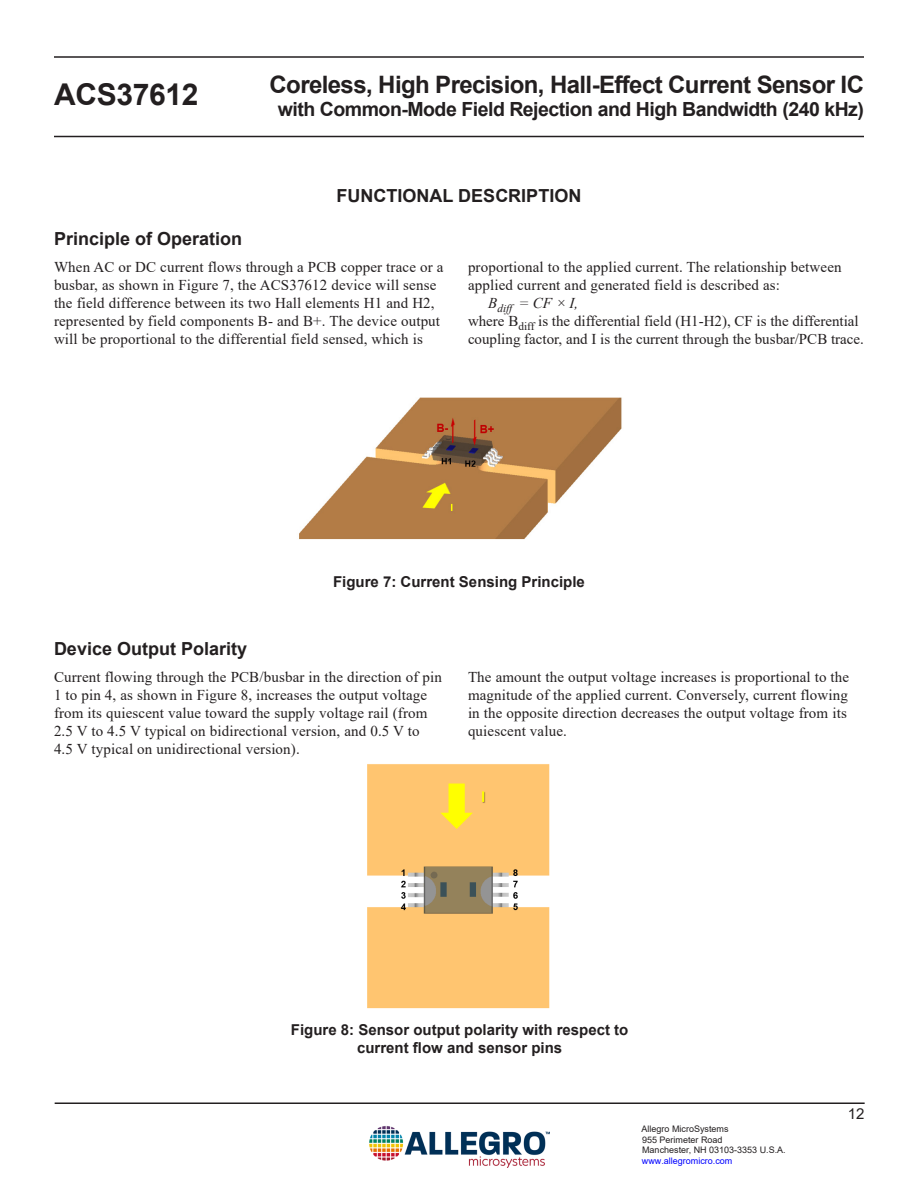
<style>
.page{position:relative;width:918px;height:1188px;background:#fff}
.page>*{position:absolute;margin:0;border:0;box-sizing:border-box;transform-origin:0 0}
.t1{font:700 30px "Arial";letter-spacing:-.01em;color:#231f20}
.t2{font:700 24px "Arial";letter-spacing:-.025em;color:#231f20}
.t3{font:700 19.5px "Arial";letter-spacing:-.025em;color:#231f20}
.Heading_2{font:700 18px "Arial";color:#231f20}
.Front-HeadingSection{font:700 18px "Arial";color:#231f20}
.Normal_-_Follow_Page{font:15px/18px "Times New Roman";letter-spacing:.01em;color:#231f20}
.t4{font:700 15px/18px "Arial";color:#231f20;text-align:center}
.Normal_-_Follow_Page-2{font:italic 15px "Times New Roman";color:#231f20}
.t5{font:15px "Arial";color:#231f20}
.t6{font:9px/10.8px "Arial";color:#231f20}
.t7{font:9px "Arial";color:#00f}
</style>
<div class="page">
<hr style="left:55px;top:1102px;width:810px;height:2px;background:#231f20">
<hr style="left:54px;top:136px;width:810px;height:1px;background:#231f20">
<hr style="left:54px;top:56px;width:810px;height:2px;background:#231f20">
<img style="left:370px;top:1126px;width:180px;height:42px">
<img style="left:299px;top:397px;width:323px;height:143px">
<img style="left:367px;top:764px;width:183px;height:245px">
<h1 class="t1" style="left:54px;top:74px;width:146px">ACS37612</h1>
<h2 class="t2" style="left:270px;top:67px;width:596px">Coreless, High Precision, Hall-Effect Current Sensor IC</h2>
<h3 class="t3" style="left:278px;top:96px;width:588px">with Common-Mode Field Rejection and High Bandwidth (240 kHz)</h3>
<p class="Front-HeadingSection" style="left:337px;top:183px;width:246px">FUNCTIONAL DESCRIPTION</p>
<p class="Heading_2" style="left:54px;top:226px;width:190px">Principle of Operation</p>
<p class="Normal_-_Follow_Page" style="left:54px;top:257px;width:391px">When AC or DC current flows through a PCB copper trace or a busbar, as shown in Figure 7, the ACS37612 device will sense the field difference between its two Hall elements H1 and H2, represented by field components B- and B+. The device output will be proportional to the differential field sensed, which is</p>
<p class="Normal_-_Follow_Page" style="left:468px;top:257px;width:375px">proportional to the applied current. The relationship between applied current and generated field is described as:</p>
<p class="Normal_-_Follow_Page-2" style="left:488px;top:293px;width:92px">B<sub>diff</sub> = CF × I,</p>
<p class="Normal_-_Follow_Page" style="left:468px;top:311px;width:397px">where B<sub>diff</sub> is the differential field (H1-H2), CF is the differential coupling factor, and I is the current through the busbar/PCB trace.</p>
<p class="t4" style="left:333px;top:573px;width:253px">Figure 7: Current Sensing Principle</p>
<p class="Heading_2" style="left:54px;top:636px;width:195px">Device Output Polarity</p>
<p class="Normal_-_Follow_Page" style="left:54px;top:667px;width:389px">Current flowing through the PCB/busbar in the direction of pin 1 to pin 4, as shown in Figure 8, increases the output voltage from its quiescent value toward the supply voltage rail (from 2.5 V to 4.5 V typical on bidirectional version, and 0.5 V to 4.5 V typical on unidirectional version).</p>
<p class="Normal_-_Follow_Page" style="left:468px;top:667px;width:383px">The amount the output voltage increases is proportional to the magnitude of the applied current. Conversely, current flowing in the opposite direction decreases the output voltage from its quiescent value.</p>
<p class="t4" style="left:291px;top:1021px;width:339px">Figure 8: Sensor output polarity with respect to current flow and sensor pins</p>
<p class="t6" style="left:642px;top:1123px;width:146px">Allegro MicroSystems<br>955 Perimeter Road<br>Manchester, NH 03103-3353 U.S.A.</p>
<p class="t7" style="left:642px;top:1155px;width:92px">www.allegromicro.com</p>
<p class="t5" style="left:848px;top:1103px;width:18px">12</p>
</div>
